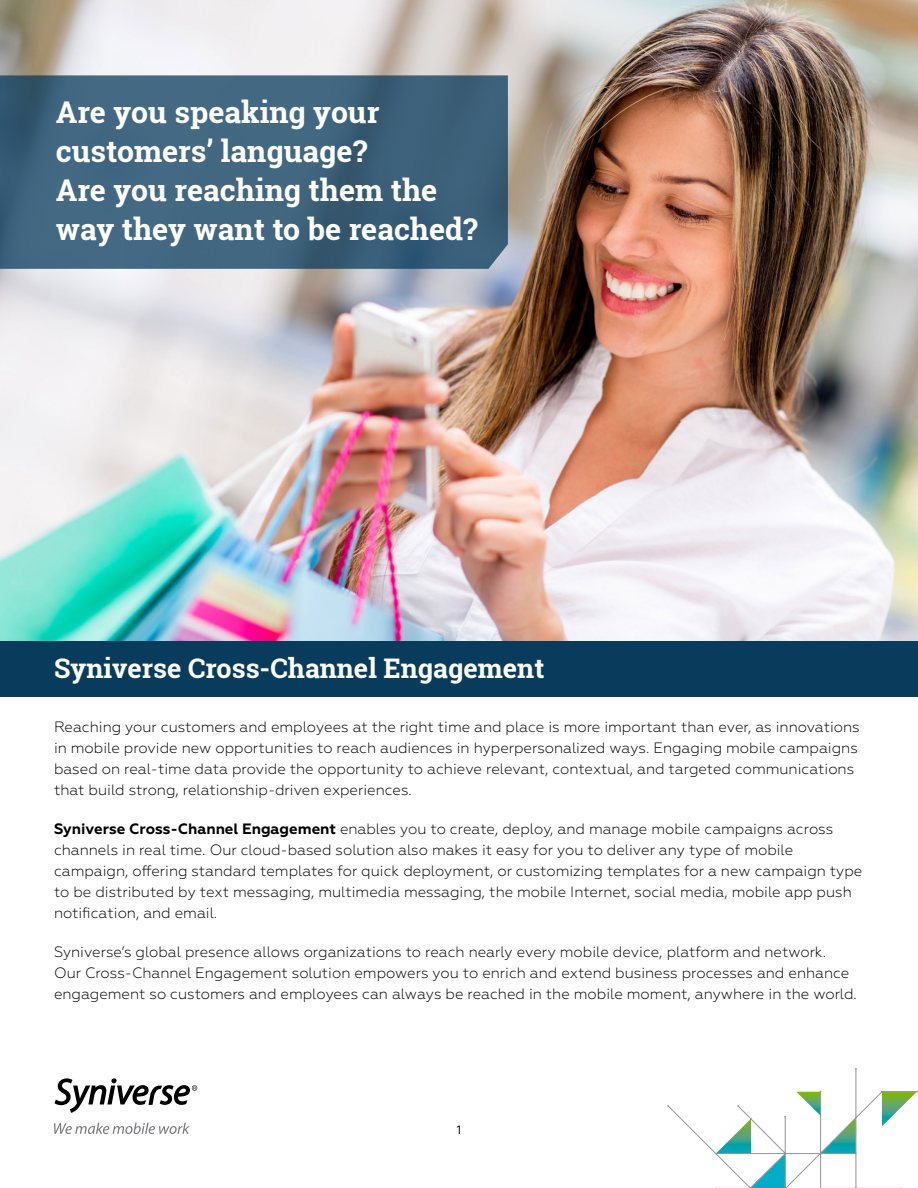
<style>
.page{position:relative;width:918px;height:1188px;background:#fff}
.page>*{position:absolute;margin:0;border:0;box-sizing:border-box;transform-origin:0 0}
.t1{font:700 30px/39px "Roboto Slab";color:#fff}
.t2{font:700 27px "Roboto Slab";color:#fff}
.t3{font:300 15px/21px "Geometria";color:#000}
.t4{font:12px "Geometria";color:#000}
.s1{font-weight:700}
</style>
<div class="page">
<svg style="left:54px;top:1078px;width:143px;height:35px"></svg>
<svg style="left:54px;top:1123px;width:136px;height:11px"></svg>
<svg style="left:667px;top:1068px;width:251px;height:120px"></svg>
<img style="left:0;top:0;width:918px;height:641px">
<svg style="left:0;top:75px;width:508px;height:194px;fill:#416680"></svg>
<div style="left:0;top:641px;width:918px;height:55px;background:#093b5d"></div>
<h1 class="t1" style="left:56px;top:93px;width:424px">Are you speaking your customers’ language?<br>Are you reaching them the way they want to be reached?</h1>
<h2 class="t2" style="left:54px;top:650px;width:492px">Syniverse Cross-Channel Engagement</h2>
<p class="t3" style="left:54px;top:716px;width:807px">Reaching your customers and employees at the right time and place is more important than ever, as innovations in mobile provide new opportunities to reach audiences in hyperpersonalized ways. Engaging mobile campaigns based on real-time data provide the opportunity to achieve relevant, contextual, and targeted communications that build strong, relationship-driven experiences.</p>
<p class="t3" style="left:54px;top:818px;width:810px"><span class="s1">Syniverse Cross-Channel Engagement</span> enables you to create, deploy, and manage mobile campaigns across channels in real time. Our cloud-based solution also makes it easy for you to deliver any type of mobile campaign, offering standard templates for quick deployment, or customizing templates for a new campaign type to be distributed by text messaging, multimedia messaging, the mobile Internet, social media, mobile app push notification, and email.</p>
<p class="t3" style="left:54px;top:941px;width:804px">Syniverse’s global presence allows organizations to reach nearly every mobile device, platform and network.<br>Our Cross-Channel Engagement solution empowers you to enrich and extend business processes and enhance engagement so customers and employees can always be reached in the mobile moment, anywhere in the world.</p>
<p class="t4" style="left:457px;top:1122px;width:6px">1</p>
</div>
